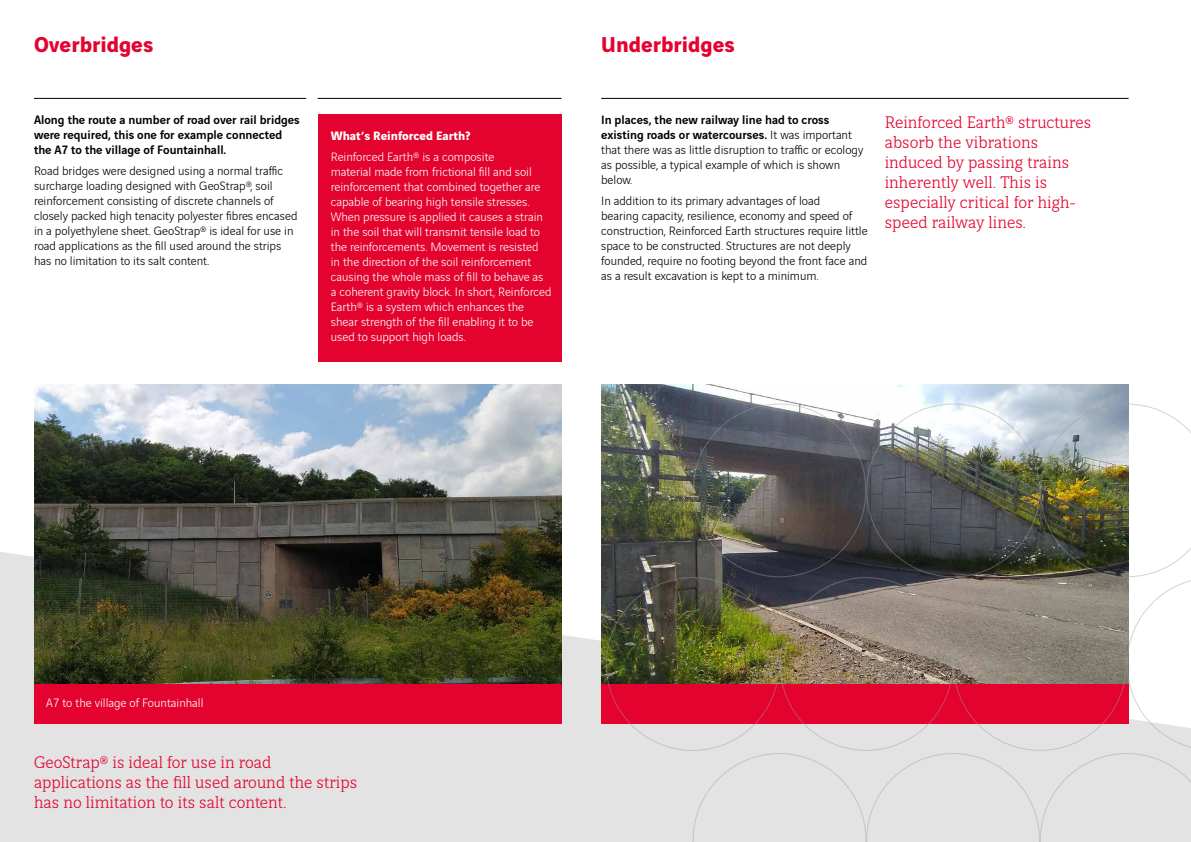
<style>
.page{position:relative;width:1191px;height:842px;background:#fff}
.page>*{position:absolute;margin:0;border:0;box-sizing:border-box;transform-origin:0 0}
.t1{font:700 23px "Vinci Sans";color:#e4032e}
.t2{font:300 18px/20px "Vinci Serif";color:#e4032e}
.t3{font:300 13px/15px "Vinci Sans";color:#000}
.t4{font:300 13px/15px "Vinci Sans";color:#fff}
.t5{font:500 13px/15px "Vinci Sans";color:#000}
.t6{font:700 13px "Vinci Sans";color:#fff}
.s1{font-weight:500}
</style>
<div class="page">
<div style="left:0;top:550px;width:692px;height:292px;background:#e3e3e3"></div>
<div style="left:317px;top:114px;width:244px;height:247px;background:#e4032e"></div>
<img style="left:34px;top:384px;width:527px;height:300px">
<img style="left:601px;top:384px;width:527px;height:300px">
<div style="left:34px;top:684px;width:527px;height:40px;background:#e4032e"></div>
<div style="left:601px;top:684px;width:527px;height:40px;background:#e4032e"></div>
<img style="left:692px;top:404px;width:499px;height:438px">
<hr style="left:34px;top:98px;width:272px;height:1px;background:#000">
<hr style="left:317px;top:98px;width:244px;height:1px;background:#000">
<hr style="left:601px;top:98px;width:527px;height:1px;background:#000">
<h1 class="t1" style="left:34px;top:26px;width:121px">Overbridges</h1>
<h1 class="t1" style="left:601px;top:26px;width:135px">Underbridges</h1>
<p class="t5" style="left:34px;top:111px;width:267px">Along the route a number of road over rail bridges were required, this one for example connected the A7 to the village of Fountainhall.</p>
<p class="t3" style="left:34px;top:162px;width:265px">Road bridges were designed using a normal traffic surcharge loading designed with GeoStrap®, soil reinforcement consisting of discrete channels of closely packed high tenacity polyester fibres encased in a polyethylene sheet. GeoStrap® is ideal for use in road applications as the fill used around the strips has no limitation to its salt content.</p>
<p class="t6" style="left:331px;top:126px;width:141px">What’s Reinforced Earth?</p>
<p class="t4" style="left:331px;top:148px;width:222px">Reinforced Earth® is a composite<br>material made from frictional fill and soil reinforcement that combined together are capable of bearing high tensile stresses.<br>When pressure is applied it causes a strain in the soil that will transmit tensile load to the reinforcements. Movement is resisted<br>in the direction of the soil reinforcement causing the whole mass of fill to behave as a coherent gravity block. In short, Reinforced Earth® is a system which enhances the shear strength of the fill enabling it to be used to support high loads.</p>
<p class="t3" style="left:601px;top:111px;width:264px"><span class="s1">In places, the new railway line had to cross existing roads or watercourses.</span> It was important that there was as little disruption to traffic or ecology as possible, a typical example of which is shown below.</p>
<p class="t3" style="left:601px;top:192px;width:268px">In addition to its primary advantages of load<br>bearing capacity, resilience, economy and speed of construction, Reinforced Earth structures require little space to be constructed. Structures are not deeply founded, require no footing beyond the front face and as a result excavation is kept to a minimum.</p>
<h2 class="t2" style="left:884px;top:111px;width:208px">Reinforced Earth® structures absorb the vibrations induced by passing trains inherently well. This is especially critical for high&shy;speed railway lines.</h2>
<p class="t4" style="left:46px;top:694px;width:159px">A7 to the village of Fountainhall</p>
<h2 class="t2" style="left:34px;top:750px;width:325px">GeoStrap® is ideal for use in road applications as the fill used around the strips has no limitation to its salt content.</h2>
</div>
